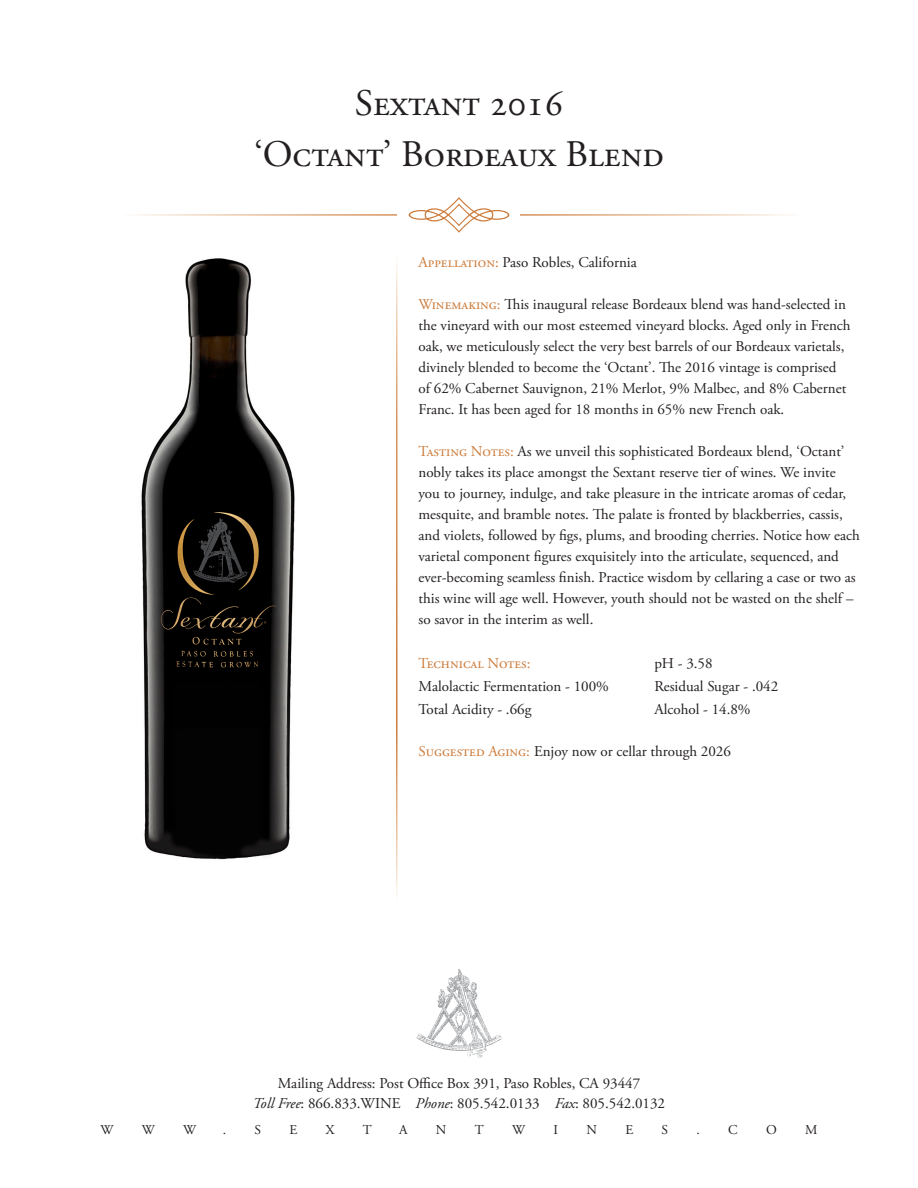
<style>
.page{position:relative;width:918px;height:1188px;background:#fff}
.page>*{position:absolute;margin:0;border:0;box-sizing:border-box;transform-origin:0 0}
.t1{font:37.5px "Adobe Garamond Pro";color:#231f20}
.t2{font:15px/21px "Adobe Garamond Pro";color:#231f20}
.t3{font:15px "Adobe Garamond Pro";color:#cc7b3a}
.t4{font:13.5px "Adobe Garamond Pro";color:#231f20}
.s1{color:#cc7b3a}
.s2{font-style:italic}
</style>
<div class="page">
<svg style="left:409px;top:197px;width:100px;height:36px"></svg>
<svg style="left:417px;top:969px;width:84px;height:88px"></svg>
<img style="left:141px;top:258px;width:154px;height:602px">
<p class="t1" style="left:355px;top:81px;width:210px">Sextant 2016</p>
<p class="t1" style="left:254px;top:132px;width:411px">‘Octant’ Bordeaux Blend</p>
<p class="t2" style="left:418px;top:253px;width:220px"><span class="s1">Appellation:</span> Paso Robles, California</p>
<p class="t2" style="left:418px;top:295px;width:434px"><span class="s1">Winemaking:</span> This inaugural release Bordeaux blend was hand-selected in the vineyard with our most esteemed vineyard blocks. Aged only in French oak, we meticulously select the very best barrels of our Bordeaux varietals, divinely blended to become the ‘Octant’. The 2016 vintage is comprised of 62% Cabernet Sauvignon, 21% Merlot, 9% Malbec, and 8% Cabernet Franc. It has been aged for 18 months in 65% new French oak.</p>
<p class="t2" style="left:418px;top:442px;width:443px"><span class="s1">Tasting Notes:</span> As we unveil this sophisticated Bordeaux blend, ‘Octant’ nobly takes its place amongst the Sextant reserve tier of wines. We invite you to journey, indulge, and take pleasure in the intricate aromas of cedar, mesquite, and bramble notes. The palate is fronted by blackberries, cassis, and violets, followed by figs, plums, and brooding cherries. Notice how each varietal component figures exquisitely into the articulate, sequenced, and ever-becoming seamless finish. Practice wisdom by cellaring a case or two as this wine will age well. However, youth should not be wasted on the shelf – so savor in the interim as well.</p>
<p class="t3" style="left:418px;top:654px;width:114px">Technical Notes:</p>
<p class="t2" style="left:654px;top:654px;width:60px">pH - 3.58</p>
<p class="t2" style="left:418px;top:676px;width:192px">Malolactic Fermentation - 100%</p>
<p class="t2" style="left:654px;top:676px;width:125px">Residual Sugar - .042</p>
<p class="t2" style="left:418px;top:699px;width:115px">Total Acidity - .66g</p>
<p class="t2" style="left:654px;top:699px;width:98px">Alcohol - 14.8%</p>
<p class="t2" style="left:418px;top:741px;width:314px"><span class="s1">Suggested Aging:</span> Enjoy now or cellar through 2026</p>
<p class="t2" style="left:253px;top:1074px;width:414px;line-height:19.5px;text-align:center">Mailing Address: Post Office Box 391, Paso Robles, CA 93447<br><span class="s2">Toll Free</span>: 866.833.WINE <span class="s2">Phone</span>: 805.542.0133 <span class="s2">Fax</span>: 805.542.0132</p>
<p class="t4" style="left:101px;top:1122px;width:14px">W</p>
<p class="t4" style="left:142px;top:1122px;width:14px">W</p>
<p class="t4" style="left:183px;top:1122px;width:14px">W</p>
<p class="t4" style="left:223px;top:1122px;width:5px">.</p>
<p class="t4" style="left:255px;top:1122px;width:8px">S</p>
<p class="t4" style="left:290px;top:1122px;width:9px">E</p>
<p class="t4" style="left:326px;top:1122px;width:10px">X</p>
<p class="t4" style="left:363px;top:1122px;width:10px">T</p>
<p class="t4" style="left:399px;top:1122px;width:10px">A</p>
<p class="t4" style="left:436px;top:1122px;width:12px">N</p>
<p class="t4" style="left:475px;top:1122px;width:10px">T</p>
<p class="t4" style="left:512px;top:1122px;width:14px">W</p>
<p class="t4" style="left:554px;top:1122px;width:6px">I</p>
<p class="t4" style="left:586px;top:1122px;width:12px">N</p>
<p class="t4" style="left:625px;top:1122px;width:9px">E</p>
<p class="t4" style="left:662px;top:1122px;width:8px">S</p>
<p class="t4" style="left:697px;top:1122px;width:5px">.</p>
<p class="t4" style="left:728px;top:1122px;width:11px">C</p>
<p class="t4" style="left:766px;top:1122px;width:12px">O</p>
<p class="t4" style="left:805px;top:1122px;width:14px">M</p>
</div>
